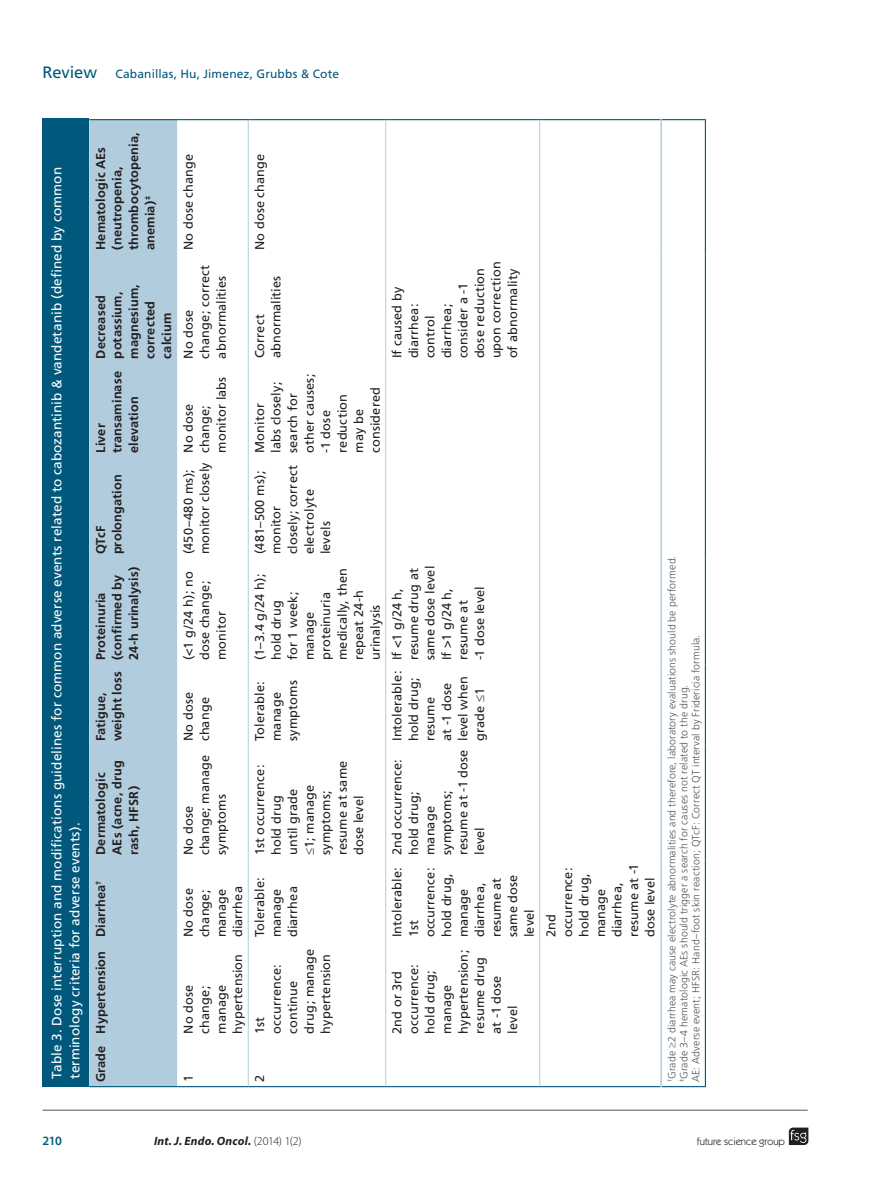
<style>
.page{position:relative;width:885px;height:1191px;background:#fff}
.page>*{position:absolute;margin:0;border:0;box-sizing:border-box;transform-origin:0 0}
.t1{font:13.5px/18px "Frutiger";letter-spacing:.005em;color:#fff}
.t2{font:12.75px/16.5px "Frutiger";letter-spacing:.01em;color:#231f20}
.t3{font:700 12.75px/16.5px "Frutiger";letter-spacing:.01em;color:#231f20}
.t4{font:600 12.75px "Myriad Pro";color:#00597c}
.t5{font:12px "Frutiger";letter-spacing:.01em;color:#00597c}
.t6{font:italic 700 12px "Myriad Pro";letter-spacing:.015em;color:#231f20}
.t7{font:300 10.5px/12px "Frutiger";letter-spacing:.01em;color:#52555a}
.t8{font:10.5px "Itc Kabel";color:#231f20}
.s1{font-size:16.5px}
.s2{font-weight:300;font-style:normal}
</style>
<div class="page">
<svg style="left:788px;top:1127px;width:20px;height:18px"></svg>
<hr style="left:43px;top:1109px;width:764px;height:1px;background:#52555a">
<div style="left:43px;top:119px;width:46px;height:968px;background:#00597c"></div>
<div style="left:89px;top:120px;width:88px;height:966px;background:#b1ccdc"></div>
<hr style="left:660px;top:1038px;width:1px;height:49px;background:#b1ccdc">
<hr style="left:660px;top:941px;width:1px;height:97px;background:#b1ccdc">
<hr style="left:660px;top:859px;width:1px;height:82px;background:#b1ccdc">
<hr style="left:660px;top:745px;width:1px;height:114px;background:#b1ccdc">
<hr style="left:660px;top:664px;width:1px;height:81px;background:#b1ccdc">
<hr style="left:660px;top:559px;width:1px;height:105px;background:#b1ccdc">
<hr style="left:660px;top:457px;width:1px;height:102px;background:#b1ccdc">
<hr style="left:660px;top:363px;width:1px;height:94px;background:#b1ccdc">
<hr style="left:660px;top:254px;width:1px;height:109px;background:#b1ccdc">
<hr style="left:660px;top:119px;width:1px;height:135px;background:#b1ccdc">
<hr style="left:661px;top:1086px;width:43px;height:1px;background:#00597c">
<hr style="left:661px;top:119px;width:43px;height:1px;background:#00597c">
<hr style="left:704px;top:1038px;width:2px;height:49px;background:#00597c">
<hr style="left:704px;top:941px;width:2px;height:97px;background:#00597c">
<hr style="left:704px;top:859px;width:2px;height:82px;background:#00597c">
<hr style="left:704px;top:745px;width:2px;height:114px;background:#00597c">
<hr style="left:704px;top:664px;width:2px;height:81px;background:#00597c">
<hr style="left:704px;top:559px;width:2px;height:105px;background:#00597c">
<hr style="left:704px;top:457px;width:2px;height:102px;background:#00597c">
<hr style="left:704px;top:363px;width:2px;height:94px;background:#00597c">
<hr style="left:704px;top:254px;width:2px;height:109px;background:#00597c">
<hr style="left:704px;top:119px;width:2px;height:135px;background:#00597c">
<hr style="left:89px;top:1086px;width:88px;height:1px;background:#00597c">
<hr style="left:89px;top:119px;width:88px;height:1px;background:#00597c">
<hr style="left:177px;top:1086px;width:71px;height:1px;background:#00597c">
<hr style="left:177px;top:119px;width:71px;height:1px;background:#00597c">
<hr style="left:248px;top:1086px;width:137px;height:1px;background:#00597c">
<hr style="left:248px;top:119px;width:137px;height:1px;background:#00597c">
<hr style="left:386px;top:1086px;width:153px;height:1px;background:#00597c">
<hr style="left:386px;top:119px;width:153px;height:1px;background:#00597c">
<hr style="left:539px;top:1086px;width:121px;height:1px;background:#00597c">
<hr style="left:539px;top:119px;width:121px;height:1px;background:#00597c">
<hr style="left:248px;top:1038px;width:1px;height:48px;background:#b1ccdc">
<hr style="left:248px;top:941px;width:1px;height:97px;background:#b1ccdc">
<hr style="left:248px;top:859px;width:1px;height:82px;background:#b1ccdc">
<hr style="left:248px;top:745px;width:1px;height:114px;background:#b1ccdc">
<hr style="left:248px;top:664px;width:1px;height:81px;background:#b1ccdc">
<hr style="left:248px;top:559px;width:1px;height:105px;background:#b1ccdc">
<hr style="left:248px;top:457px;width:1px;height:102px;background:#b1ccdc">
<hr style="left:248px;top:363px;width:1px;height:94px;background:#b1ccdc">
<hr style="left:248px;top:254px;width:1px;height:109px;background:#b1ccdc">
<hr style="left:248px;top:120px;width:1px;height:134px;background:#b1ccdc">
<hr style="left:385px;top:1038px;width:1px;height:48px;background:#b1ccdc">
<hr style="left:385px;top:941px;width:1px;height:97px;background:#b1ccdc">
<hr style="left:385px;top:859px;width:1px;height:82px;background:#b1ccdc">
<hr style="left:385px;top:745px;width:1px;height:114px;background:#b1ccdc">
<hr style="left:385px;top:664px;width:1px;height:81px;background:#b1ccdc">
<hr style="left:385px;top:559px;width:1px;height:105px;background:#b1ccdc">
<hr style="left:385px;top:457px;width:1px;height:102px;background:#b1ccdc">
<hr style="left:385px;top:363px;width:1px;height:94px;background:#b1ccdc">
<hr style="left:385px;top:254px;width:1px;height:109px;background:#b1ccdc">
<hr style="left:385px;top:120px;width:1px;height:134px;background:#b1ccdc">
<hr style="left:539px;top:1038px;width:1px;height:48px;background:#b1ccdc">
<hr style="left:539px;top:941px;width:1px;height:97px;background:#b1ccdc">
<hr style="left:539px;top:859px;width:1px;height:82px;background:#b1ccdc">
<hr style="left:539px;top:745px;width:1px;height:114px;background:#b1ccdc">
<hr style="left:539px;top:664px;width:1px;height:81px;background:#b1ccdc">
<hr style="left:539px;top:559px;width:1px;height:105px;background:#b1ccdc">
<hr style="left:539px;top:457px;width:1px;height:102px;background:#b1ccdc">
<hr style="left:539px;top:363px;width:1px;height:94px;background:#b1ccdc">
<hr style="left:539px;top:254px;width:1px;height:109px;background:#b1ccdc">
<hr style="left:539px;top:120px;width:1px;height:134px;background:#b1ccdc">
<p class="t5" style="left:43px;top:67px;width:298px"><span class="s1">Review</span> Cabanillas, Hu, Jimenez, Grubbs &amp; Cote</p>
<p class="t1" style="left:48px;top:1078px;width:913px;rotate:-90deg">Table 3. Dose interruption and modifications guidelines for common adverse events related to cabozantinib &amp; vandetanib (defined by common terminology criteria for adverse events).</p>
<p class="t3" style="left:92px;top:250px;width:119px;rotate:-90deg">Hematologic AEs (neutropenia, thrombocytopenia, anemia)<sup>‡</sup></p>
<p class="t3" style="left:92px;top:358px;width:76px;rotate:-90deg">Decreased potassium, magnesium, corrected calcium</p>
<p class="t3" style="left:92px;top:453px;width:83px;rotate:-90deg">Liver transaminase elevation</p>
<p class="t3" style="left:92px;top:554px;width:82px;rotate:-90deg">QTcF prolongation</p>
<p class="t3" style="left:92px;top:660px;width:95px;rotate:-90deg">Proteinuria (confirmed by<br>24-h urinalysis)</p>
<p class="t3" style="left:92px;top:741px;width:71px;rotate:-90deg">Fatigue, weight loss</p>
<p class="t3" style="left:92px;top:855px;width:96px;rotate:-90deg">Dermatologic<br>AEs (acne, drug rash, HFSR)</p>
<p class="t3" style="left:92px;top:1082px;width:203px;rotate:-90deg">Grade Hypertension Diarrhea<sup>†</sup></p>
<p class="t2" style="left:180px;top:250px;width:98px;rotate:-90deg">No dose change</p>
<p class="t2" style="left:180px;top:358px;width:95px;rotate:-90deg">No dose change; correct abnormalities</p>
<p class="t2" style="left:180px;top:453px;width:78px;rotate:-90deg">No dose change; monitor labs</p>
<p class="t2" style="left:180px;top:554px;width:94px;rotate:-90deg">(450–480 ms); monitor closely</p>
<p class="t2" style="left:180px;top:660px;width:90px;rotate:-90deg">(&lt;1 g/24 h); no dose change; monitor</p>
<p class="t2" style="left:180px;top:741px;width:50px;rotate:-90deg">No dose change</p>
<p class="t2" style="left:180px;top:855px;width:102px;rotate:-90deg">No dose<br>change; manage symptoms</p>
<p class="t2" style="left:180px;top:937px;width:52px;rotate:-90deg">No dose change; manage diarrhea</p>
<p class="t2" style="left:180px;top:1033px;width:81px;rotate:-90deg">No dose change; manage hypertension</p>
<p class="t2" style="left:251px;top:250px;width:98px;rotate:-90deg">No dose change</p>
<p class="t2" style="left:251px;top:358px;width:84px;rotate:-90deg">Correct abnormalities</p>
<p class="t2" style="left:251px;top:453px;width:81px;rotate:-90deg">Monitor<br>labs closely; search for other causes; -1 dose reduction may be considered</p>
<p class="t2" style="left:251px;top:554px;width:91px;rotate:-90deg">(481–500 ms); monitor closely; correct electrolyte levels</p>
<p class="t2" style="left:251px;top:660px;width:93px;rotate:-90deg">(1–3.4 g/24 h); hold drug<br>for 1 week; manage proteinuria medically, then repeat 24-h urinalysis</p>
<p class="t2" style="left:251px;top:741px;width:62px;rotate:-90deg">Tolerable: manage symptoms</p>
<p class="t2" style="left:251px;top:855px;width:96px;rotate:-90deg">1st occurrence: hold drug<br>until grade<br>≤1; manage symptoms; resume at same dose level</p>
<p class="t2" style="left:251px;top:937px;width:62px;rotate:-90deg">Tolerable: manage diarrhea</p>
<p class="t2" style="left:251px;top:1033px;width:87px;rotate:-90deg">1st occurrence: continue drug; manage hypertension</p>
<p class="t2" style="left:389px;top:358px;width:98px;rotate:-90deg">If caused by diarrhea: control diarrhea; consider a -1 dose reduction upon correction of abnormality</p>
<p class="t2" style="left:389px;top:660px;width:96px;rotate:-90deg">If &lt;1 g/24 h, resume drug at same dose level<br>If &gt;1 g/24 h, resume at<br>-1 dose level</p>
<p class="t2" style="left:389px;top:741px;width:72px;rotate:-90deg">Intolerable: hold drug; resume<br>at -1 dose level when grade ≤1</p>
<p class="t2" style="left:389px;top:855px;width:107px;rotate:-90deg">2nd occurrence: hold drug; manage symptoms; resume at -1 dose level</p>
<p class="t2" style="left:389px;top:937px;width:72px;rotate:-90deg">Intolerable:<br>1st occurrence: hold drug, manage diarrhea, resume at same dose level</p>
<p class="t2" style="left:389px;top:1033px;width:85px;rotate:-90deg">2nd or 3rd occurrence: hold drug; manage hypertension; resume drug at -1 dose level</p>
<p class="t2" style="left:180px;top:1082px;width:9px;rotate:-90deg">1</p>
<p class="t2" style="left:251px;top:1082px;width:9px;rotate:-90deg">2</p>
<p class="t2" style="left:542px;top:937px;width:75px;rotate:-90deg">2nd occurrence: hold drug, manage diarrhea, resume at -1 dose level</p>
<p class="t7" style="left:665px;top:1082px;width:528px;rotate:-90deg"><sup>†</sup>Grade ≥2 diarrhea may cause electrolyte abnormalities and therefore, laboratory evaluations should be performed. <sup>‡</sup>Grade 3–4 hematologic AEs should trigger a search for causes not related to the drug.<br>AE: Adverse event; HFSR: Hand–foot skin reaction; QTcF: Correct QT interval by Fridericia formula.</p>
<p class="t4" style="left:43px;top:1132px;width:21px">210</p>
<p class="t6" style="left:154px;top:1132px;width:149px">Int. J. Endo. Oncol. <span class="s2">(2014) 1(2)</span></p>
<p class="t8" style="left:696px;top:1135px;width:90px">future science group</p>
</div>
